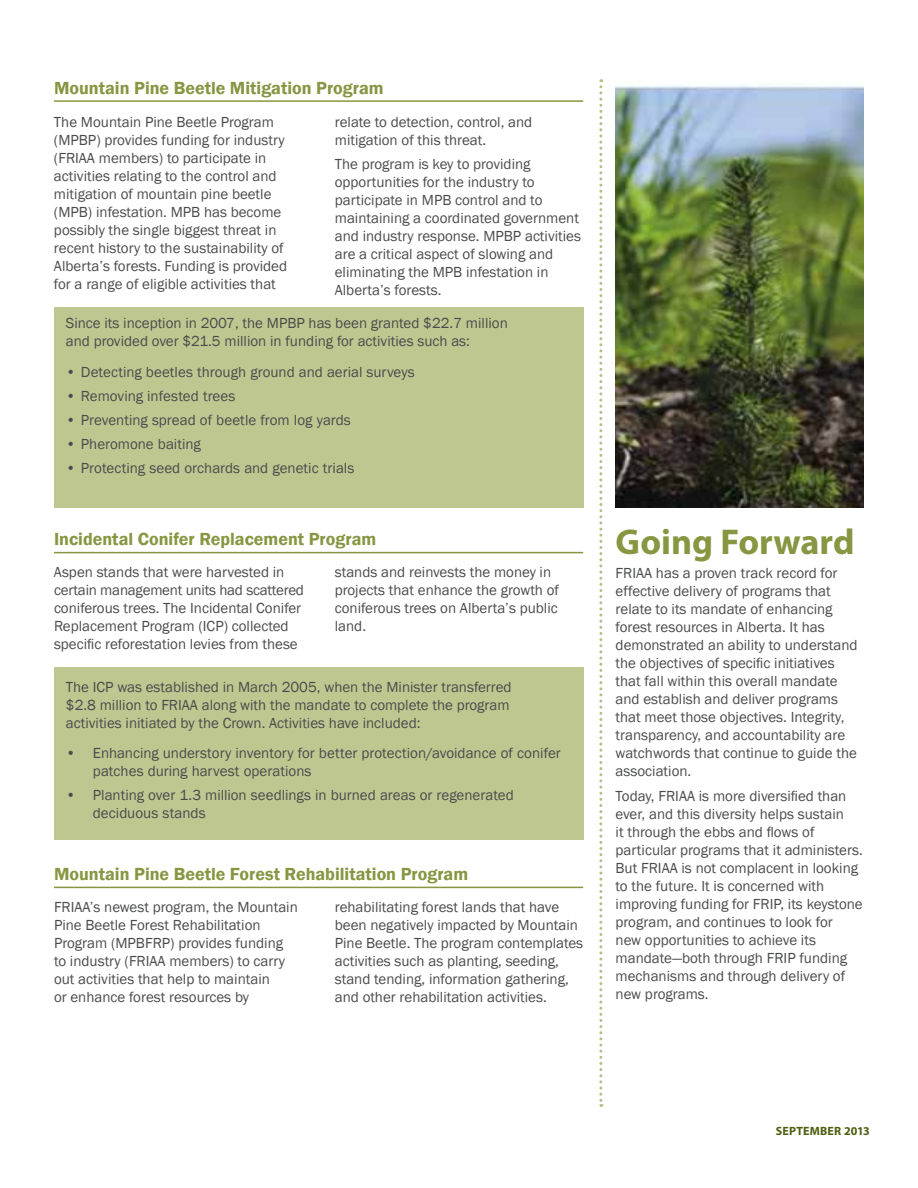
<style>
.page{position:relative;width:918px;height:1188px;background:#fff}
.page>*{position:absolute;margin:0;border:0;box-sizing:border-box;transform-origin:0 0}
.t1{font:700 36px "Myriad Pro";color:#869641}
.t2{font:600 18px "Franklin Gothic";color:#869641}
.t3{font:15px/18px "Franklin Gothic";color:#4a4b4b}
.t4{font:700 12px "Myriad Pro";letter-spacing:.015em;color:#4e5f11}
</style>
<div class="page">
<div style="left:54px;top:668px;width:529px;height:172px;background:#bfc791"></div>
<div style="left:54px;top:307px;width:529px;height:201px;background:#bfc791"></div>
<hr style="left:54px;top:100px;width:529px;height:2px;background:#869641">
<hr style="left:54px;top:552px;width:529px;height:1px;background:#869641">
<hr style="left:54px;top:887px;width:529px;height:1px;background:#869641">
<svg style="left:599px;top:79px;width:3px;height:1028px"></svg>
<img style="left:616px;top:81px;width:248px;height:427px">
<p class="t2" style="left:54px;top:77px;width:331px">Mountain Pine Beetle Mitigation Program</p>
<p class="t3" style="left:54px;top:113px;width:235px">The Mountain Pine Beetle Program (MPBP) provides funding for industry (FRIAA members) to participate in activities relating to the control and mitigation of mountain pine beetle (MPB) infestation. MPB has become possibly the single biggest threat in recent history to the sustainability of Alberta’s forests. Funding is provided for a range of eligible activities that</p>
<p class="t3" style="left:335px;top:113px;width:199px">relate to detection, control, and mitigation of this threat.</p>
<p class="t3" style="left:335px;top:156px;width:248px">The program is key to providing opportunities for the industry to participate in MPB control and to maintaining a coordinated government and industry response. MPBP activities are a critical aspect of slowing and eliminating the MPB infestation in Alberta’s forests.</p>
<p class="t3" style="left:66px;top:314px;width:443px">Since its inception in 2007, the MPBP has been granted $22.7 million and provided over $21.5 million in funding for activities such as:</p>
<p class="t3" style="left:66px;top:363px;width:350px">• Detecting beetles through ground and aerial surveys</p>
<p class="t3" style="left:66px;top:387px;width:171px">• Removing infested trees</p>
<p class="t3" style="left:66px;top:411px;width:287px">• Preventing spread of beetle from log yards</p>
<p class="t3" style="left:66px;top:435px;width:136px">• Pheromone baiting</p>
<p class="t3" style="left:66px;top:459px;width:290px">• Protecting seed orchards and genetic trials</p>
<p class="t2" style="left:54px;top:528px;width:324px">Incidental Conifer Replacement Program</p>
<p class="t3" style="left:54px;top:563px;width:252px">Aspen stands that were harvested in certain management units had scattered coniferous trees. The Incidental Conifer Replacement Program (ICP) collected specific reforestation levies from these</p>
<p class="t3" style="left:335px;top:563px;width:226px">stands and reinvests the money in projects that enhance the growth of coniferous trees on Alberta’s public land.</p>
<p class="t3" style="left:66px;top:678px;width:447px">The ICP was established in March 2005, when the Minister transferred $2.8 million to FRIAA along with the mandate to complete the program activities initiated by the Crown. Activities have included:</p>
<p class="t3" style="left:93px;top:745px;width:469px;text-indent:-27px">• Enhancing understory inventory for better protection/avoidance of conifer patches during harvest operations</p>
<p class="t3" style="left:93px;top:787px;width:423px;text-indent:-27px">• Planting over 1.3 million seedlings in burned areas or regenerated deciduous stands</p>
<p class="t2" style="left:54px;top:863px;width:416px">Mountain Pine Beetle Forest Rehabilitation Program</p>
<p class="t3" style="left:54px;top:899px;width:245px">FRIAA’s newest program, the Mountain Pine Beetle Forest Rehabilitation Program (MPBFRP) provides funding to industry (FRIAA members) to carry out activities that help to maintain<br>or enhance forest resources by</p>
<p class="t3" style="left:335px;top:899px;width:250px">rehabilitating forest lands that have been negatively impacted by Mountain Pine Beetle. The program contemplates activities such as planting, seeding, stand tending, information gathering, and other rehabilitation activities.</p>
<h1 class="t1" style="left:616px;top:518px;width:240px">Going Forward</h1>
<p class="t3" style="left:616px;top:565px;width:244px">FRIAA has a proven track record for effective delivery of programs that relate to its mandate of enhancing forest resources in Alberta. It has demonstrated an ability to understand the objectives of specific initiatives that fall within this overall mandate and establish and deliver programs that meet those objectives. Integrity, transparency, and accountability are watchwords that continue to guide the association.</p>
<p class="t3" style="left:616px;top:787px;width:249px">Today, FRIAA is more diversified than ever, and this diversity helps sustain<br>it through the ebbs and flows of particular programs that it administers.<br>But FRIAA is not complacent in looking to the future. It is concerned with improving funding for FRIP, its keystone program, and continues to look for<br>new opportunities to achieve its mandate—both through FRIP funding mechanisms and through delivery of new programs.</p>
<p class="t4" style="left:776px;top:1123px;width:96px">SEPTEMBER 2013</p>
</div>
